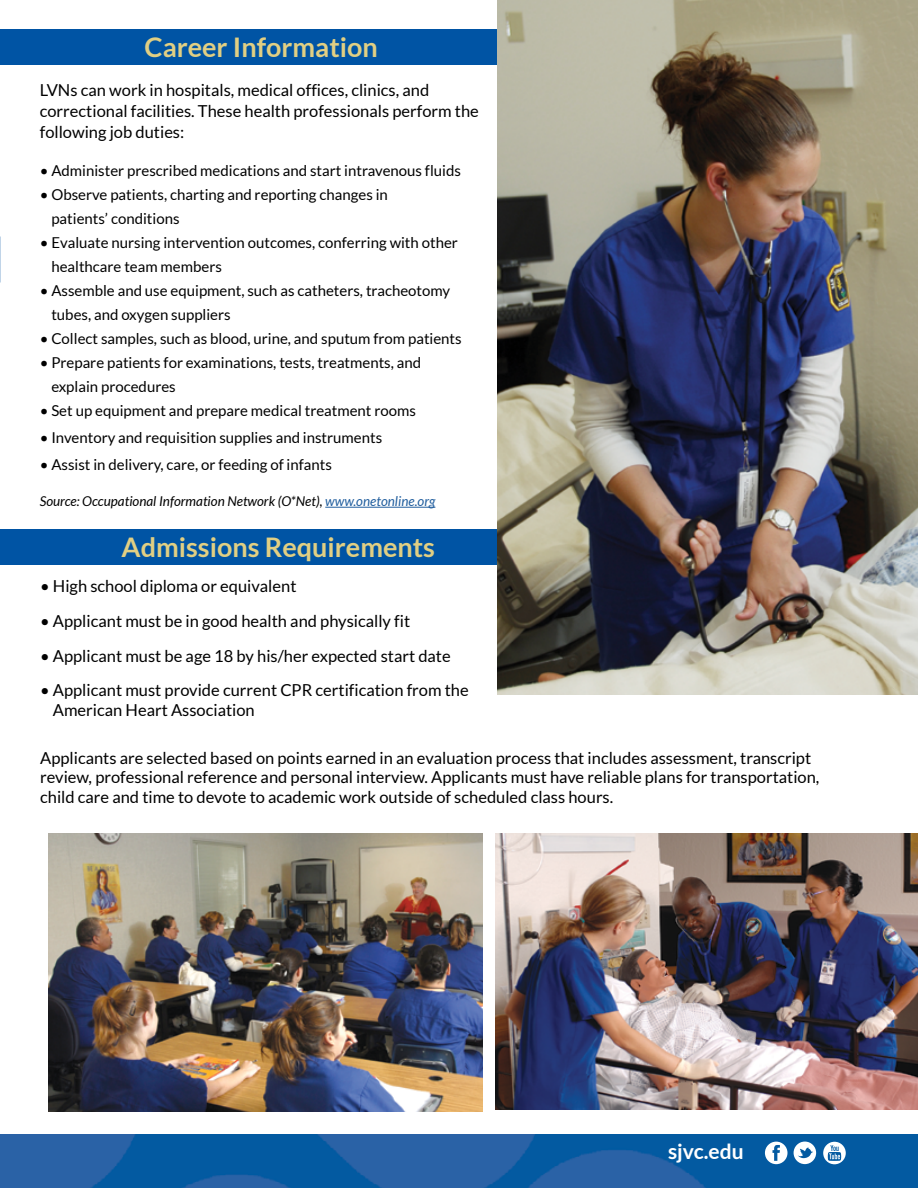
<style>
.page{position:relative;width:918px;height:1188px;background:#fff}
.page>*{position:absolute;margin:0;border:0;box-sizing:border-box;transform-origin:0 0}
.t1{font:700 27px "Lato";color:#e1cf83}
.t2{font:700 21px "Lato";color:#fff}
.t3{font:16.5px/19.8px "Lato";color:#000}
.t4{font:15px/24px "Lato";color:#000}
.t5{font:italic 13.5px "Lato";color:#000}
.s1{color:#215e9e}
</style>
<div class="page">
<div style="left:0;top:29px;width:778px;height:36px;background:#0054a4"></div>
<img style="left:0;top:0;width:1px;height:277px">
<div style="left:0;top:529px;width:497px;height:36px;background:#0054a4"></div>
<img style="left:0;top:1134px;width:918px;height:54px">
<img style="left:497px;top:0;width:421px;height:694px">
<img style="left:496px;top:833px;width:422px;height:276px">
<img style="left:49px;top:833px;width:434px;height:279px">
<svg style="left:794px;top:1142px;width:22px;height:22px"></svg>
<svg style="left:765px;top:1142px;width:23px;height:22px"></svg>
<svg style="left:823px;top:1142px;width:23px;height:22px"></svg>
<img style="left:0;top:252px;width:1px;height:277px">
<hr style="left:325px;top:507px;width:110px;height:1px;background:#215e9e">
<p class="t1" style="left:145px;top:32px;width:235px">Career Information</p>
<p class="t3" style="left:40px;top:80px;width:391px">LVNs can work in hospitals, medical offices, clinics, and</p>
<p class="t3" style="left:40px;top:100px;width:441px;line-height:21px">correctional facilities. These health professionals perform the following job duties:</p>
<p class="t4" style="left:40px;top:159px;width:423px">• Administer prescribed medications and start intravenous fluids</p>
<p class="t4" style="left:40px;top:183px;width:350px">• Observe patients, charting and reporting changes in</p>
<p class="t4" style="left:51px;top:207px;width:130px">patients’ conditions</p>
<p class="t4" style="left:51px;top:231px;width:408px;text-indent:-12px">• Evaluate nursing intervention outcomes, conferring with other healthcare team members</p>
<p class="t4" style="left:51px;top:279px;width:400px;text-indent:-12px">• Assemble and use equipment, such as catheters, tracheotomy tubes, and oxygen suppliers</p>
<p class="t4" style="left:40px;top:327px;width:423px">• Collect samples, such as blood, urine, and sputum from patients</p>
<p class="t4" style="left:51px;top:351px;width:371px;text-indent:-12px">• Prepare patients for examinations, tests, treatments, and explain procedures</p>
<p class="t4" style="left:40px;top:399px;width:378px">• Set up equipment and prepare medical treatment rooms</p>
<p class="t4" style="left:40px;top:426px;width:344px">• Inventory and requisition supplies and instruments</p>
<p class="t4" style="left:40px;top:453px;width:294px">• Assist in delivery, care, or feeding of infants</p>
<p class="t5" style="left:40px;top:494px;width:397px">Source: Occupational Information Network (O*Net), <span class="s1">www.onetonline.org</span></p>
<p class="t1" style="left:122px;top:532px;width:315px">Admissions Requirements</p>
<p class="t3" style="left:40px;top:576px;width:258px">• High school diploma or equivalent</p>
<p class="t3" style="left:40px;top:611px;width:372px">• Applicant must be in good health and physically fit</p>
<p class="t3" style="left:40px;top:646px;width:412px">• Applicant must be age 18 by his/her expected start date</p>
<p class="t3" style="left:53px;top:680px;width:417px;text-indent:-13px">• Applicant must provide current CPR certification from the<br>American Heart Association</p>
<p class="t3" style="left:40px;top:748px;width:781px">Applicants are selected based on points earned in an evaluation process that includes assessment, transcript review, professional reference and personal interview. Applicants must have reliable plans for transportation, child care and time to devote to academic work outside of scheduled class hours.</p>
<p class="t2" style="left:668px;top:1140px;width:77px">sjvc.edu</p>
</div>
